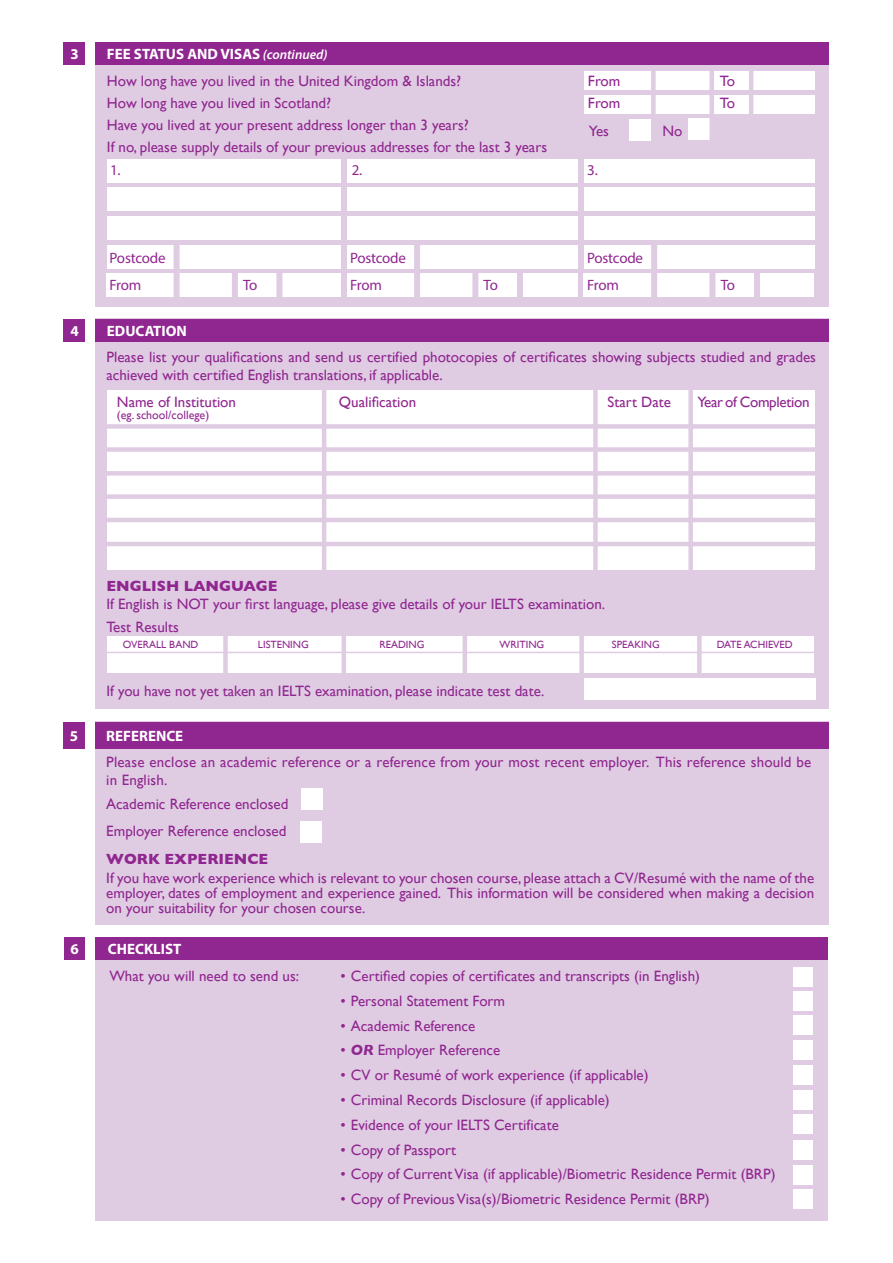
<style>
.page{position:relative;width:893px;height:1263px;background:#fff}
.page>*{position:absolute;margin:0;border:0;box-sizing:border-box;transform-origin:0 0}
.t1{font:15px/18px "Gill Sans";color:#90268f}
.t2{font:700 15px "Myriad Pro";color:#fff}
.t3{font:15px/27.5px "Myriad Pro";letter-spacing:-.02em;color:#90268f}
.t4{font:700 15px "Gill Sans";color:#90268f}
.t5{font:15px "Gill Sans";letter-spacing:-.02em;color:#90268f}
.t6{font:12px "Gill Sans";color:#90268f}
.t7{font:10.5px "Gill Sans";color:#90268f}
.s1{font-weight:600;font-style:italic;font-size:13.5px}
.s2{font-weight:700;font-style:italic}
</style>
<div class="page">
<div style="left:94px;top:950px;width:734px;height:270px;background:#dfcce3"></div>
<div style="left:64px;top:938px;width:764px;height:22px;background:#90268f"></div>
<div style="left:794px;top:992px;width:19px;height:19px;background:#fff"></div>
<div style="left:794px;top:1016px;width:19px;height:19px;background:#fff"></div>
<div style="left:794px;top:1041px;width:19px;height:19px;background:#fff"></div>
<div style="left:794px;top:1065px;width:19px;height:19px;background:#fff"></div>
<div style="left:794px;top:1090px;width:19px;height:19px;background:#fff"></div>
<div style="left:794px;top:1114px;width:19px;height:20px;background:#fff"></div>
<div style="left:793px;top:967px;width:19px;height:19px;background:#fff"></div>
<div style="left:794px;top:1141px;width:19px;height:19px;background:#fff"></div>
<div style="left:794px;top:1165px;width:19px;height:19px;background:#fff"></div>
<div style="left:794px;top:1190px;width:19px;height:19px;background:#fff"></div>
<div style="left:95px;top:318px;width:734px;height:390px;background:#dfcce3"></div>
<div style="left:95px;top:61px;width:734px;height:246px;background:#dfcce3"></div>
<div style="left:64px;top:320px;width:765px;height:22px;background:#90268f"></div>
<div style="left:95px;top:721px;width:734px;height:204px;background:#dfcce3"></div>
<div style="left:64px;top:43px;width:765px;height:22px;background:#90268f"></div>
<div style="left:63px;top:722px;width:766px;height:26px;background:#90268f"></div>
<div style="left:584px;top:678px;width:231px;height:21px;background:#fff"></div>
<div style="left:301px;top:822px;width:21px;height:21px;background:#fff"></div>
<div style="left:301px;top:788px;width:21px;height:21px;background:#fff"></div>
<div style="left:85px;top:34px;width:10px;height:1188px;background:#fff"></div>
<div style="left:107px;top:390px;width:707px;height:180px;background:#fff"></div>
<div style="left:102px;top:424px;width:721px;height:5px;background:#dfcce3"></div>
<div style="left:104px;top:447px;width:720px;height:5px;background:#dfcce3"></div>
<div style="left:104px;top:471px;width:720px;height:5px;background:#dfcce3"></div>
<hr style="left:102px;top:518px;width:721px;height:4px;background:#dfcce3">
<div style="left:101px;top:494px;width:720px;height:5px;background:#dfcce3"></div>
<hr style="left:322px;top:384px;width:4px;height:192px;background:#dfcce3">
<div style="left:688px;top:381px;width:5px;height:192px;background:#dfcce3"></div>
<div style="left:593px;top:384px;width:5px;height:192px;background:#dfcce3"></div>
<hr style="left:101px;top:542px;width:720px;height:4px;background:#dfcce3">
<div style="left:107px;top:159px;width:234px;height:23px;background:#fff"></div>
<div style="left:107px;top:187px;width:234px;height:23px;background:#fff"></div>
<div style="left:107px;top:216px;width:234px;height:24px;background:#fff"></div>
<div style="left:107px;top:246px;width:234px;height:23px;background:#fff"></div>
<div style="left:347px;top:159px;width:231px;height:23px;background:#fff"></div>
<div style="left:347px;top:187px;width:231px;height:23px;background:#fff"></div>
<div style="left:347px;top:216px;width:231px;height:24px;background:#fff"></div>
<div style="left:347px;top:246px;width:231px;height:23px;background:#fff"></div>
<div style="left:584px;top:159px;width:230px;height:23px;background:#fff"></div>
<div style="left:584px;top:187px;width:230px;height:23px;background:#fff"></div>
<div style="left:584px;top:216px;width:230px;height:24px;background:#fff"></div>
<div style="left:584px;top:246px;width:230px;height:23px;background:#fff"></div>
<div style="left:347px;top:273px;width:231px;height:24px;background:#fff"></div>
<div style="left:584px;top:273px;width:230px;height:24px;background:#fff"></div>
<div style="left:106px;top:273px;width:235px;height:23px;background:#fff"></div>
<div style="left:174px;top:244px;width:6px;height:59px;background:#dfcce3"></div>
<div style="left:232px;top:270px;width:6px;height:33px;background:#dfcce3"></div>
<div style="left:276px;top:271px;width:6px;height:33px;background:#dfcce3"></div>
<div style="left:414px;top:245px;width:6px;height:58px;background:#dfcce3"></div>
<div style="left:472px;top:270px;width:6px;height:33px;background:#dfcce3"></div>
<div style="left:517px;top:271px;width:6px;height:33px;background:#dfcce3"></div>
<div style="left:651px;top:245px;width:6px;height:58px;background:#dfcce3"></div>
<div style="left:709px;top:270px;width:6px;height:33px;background:#dfcce3"></div>
<div style="left:754px;top:271px;width:6px;height:33px;background:#dfcce3"></div>
<div style="left:584px;top:71px;width:230px;height:19px;background:#fff"></div>
<div style="left:584px;top:95px;width:230px;height:19px;background:#fff"></div>
<div style="left:630px;top:119px;width:21px;height:21px;background:#fff"></div>
<div style="left:689px;top:118px;width:21px;height:21px;background:#fff"></div>
<div style="left:651px;top:68px;width:5px;height:50px;background:#dfcce3"></div>
<hr style="left:749px;top:68px;width:4px;height:77px;background:#dfcce3">
<div style="left:709px;top:66px;width:5px;height:76px;background:#dfcce3"></div>
<div style="left:107px;top:636px;width:707px;height:37px;background:#fff"></div>
<div style="left:223px;top:629px;width:5px;height:51px;background:#dfcce3"></div>
<hr style="left:342px;top:629px;width:4px;height:51px;background:#dfcce3">
<hr style="left:463px;top:629px;width:4px;height:51px;background:#dfcce3">
<div style="left:579px;top:628px;width:5px;height:49px;background:#dfcce3"></div>
<div style="left:697px;top:627px;width:5px;height:50px;background:#dfcce3"></div>
<hr style="left:102px;top:652px;width:717px;height:1px;background:#dfcce3">
<p class="t2" style="left:70px;top:44px;width:10px">3</p>
<p class="t2" style="left:107px;top:44px;width:222px">FEE STATUS AND VISAS <span class="s1">(continued)</span></p>
<p class="t1" style="left:107px;top:71px;width:356px">How long have you lived in the United Kingdom &amp; Islands?</p>
<p class="t1" style="left:588px;top:71px;width:34px">From</p>
<p class="t1" style="left:720px;top:71px;width:17px">To</p>
<p class="t1" style="left:107px;top:94px;width:226px">How long have you lived in Scotland?</p>
<p class="t1" style="left:588px;top:94px;width:34px">From</p>
<p class="t1" style="left:720px;top:94px;width:17px">To</p>
<p class="t1" style="left:107px;top:114px;width:442px;line-height:22.2px">Have you lived at your present address longer than 3 years?<br>If no, please supply details of your previous addresses for the last 3 years</p>
<p class="t1" style="left:589px;top:122px;width:22px">Yes</p>
<p class="t1" style="left:662px;top:122px;width:21px">No</p>
<p class="t3" style="left:110px;top:156px;width:12px">1.</p>
<p class="t3" style="left:352px;top:156px;width:12px">2.</p>
<p class="t3" style="left:587px;top:156px;width:12px">3.</p>
<p class="t3" style="left:110px;top:244px;width:57px">Postcode<br>From</p>
<p class="t3" style="left:243px;top:271px;width:16px">To</p>
<p class="t3" style="left:350px;top:244px;width:57px">Postcode<br>From</p>
<p class="t3" style="left:484px;top:271px;width:16px">To</p>
<p class="t3" style="left:587px;top:244px;width:57px">Postcode<br>From</p>
<p class="t3" style="left:721px;top:271px;width:16px">To</p>
<p class="t2" style="left:70px;top:321px;width:10px">4</p>
<p class="t2" style="left:107px;top:321px;width:81px">EDUCATION</p>
<p class="t1" style="left:106px;top:348px;width:711px">Please list your qualifications and send us certified photocopies of certificates showing subjects studied and grades achieved with certified English translations, if applicable.</p>
<p class="t1" style="left:117px;top:392px;width:121px">Name of Institution</p>
<p class="t1" style="left:339px;top:392px;width:79px">Qualification</p>
<p class="t1" style="left:607px;top:392px;width:65px">Start Date</p>
<p class="t5" style="left:697px;top:393px;width:114px">Yearof Completion</p>
<p class="t6" style="left:117px;top:407px;width:94px">(eg. school/college)</p>
<p class="t4" style="left:106px;top:574px;width:172px">ENGLISH LANGUAGE</p>
<p class="t1" style="left:106px;top:593px;width:500px;line-height:22.2px">If English is NOT your first language, please give details of your IELTS examination.<br>Test Results</p>
<p class="t7" style="left:123px;top:638px;width:77px">OVERALL BAND</p>
<p class="t7" style="left:258px;top:638px;width:52px">LISTENING</p>
<p class="t7" style="left:379px;top:638px;width:47px">READING</p>
<p class="t7" style="left:499px;top:638px;width:46px">WRITING</p>
<p class="t7" style="left:612px;top:638px;width:49px">SPEAKING</p>
<p class="t7" style="left:717px;top:638px;width:77px">DATE ACHIEVED</p>
<p class="t1" style="left:106px;top:681px;width:439px">If you have not yet taken an IELTS examination, please indicate test date.</p>
<p class="t2" style="left:70px;top:726px;width:10px">5</p>
<p class="t2" style="left:106px;top:726px;width:79px">REFERENCE</p>
<p class="t1" style="left:106px;top:753px;width:706px">Please enclose an academic reference or a reference from your most recent employer. This reference should be in English.</p>
<p class="t1" style="left:106px;top:789px;width:184px;line-height:27.8px">Academic Reference enclosed<br>Employer Reference enclosed</p>
<p class="t4" style="left:106px;top:847px;width:163px">WORK EXPERIENCE</p>
<p class="t1" style="left:106px;top:870px;width:709px;line-height:15px;text-align:justify">If you have work experience which is relevant to your chosen course, please attach a CV/Resumé with the name of the employer, dates of employment and experience gained. This information will be considered when making a decision on your suitability for your chosen course.</p>
<p class="t2" style="left:70px;top:939px;width:10px">6</p>
<p class="t2" style="left:108px;top:939px;width:75px">CHECKLIST</p>
<p class="t1" style="left:109px;top:967px;width:191px">What you will need to send us:</p>
<p class="t1" style="left:340px;top:967px;width:361px">• Certified copies of certificates and transcripts (in English)</p>
<p class="t1" style="left:340px;top:991px;width:166px">• Personal Statement Form</p>
<p class="t1" style="left:340px;top:1016px;width:137px">• Academic Reference</p>
<p class="t1" style="left:340px;top:1041px;width:161px">• <span class="s2">OR</span> Employer Reference</p>
<p class="t1" style="left:340px;top:1066px;width:310px">• CV or Resumé of work experience (if applicable)</p>
<p class="t1" style="left:340px;top:1091px;width:271px">• Criminal Records Disclosure (if applicable)</p>
<p class="t1" style="left:340px;top:1115px;width:220px">• Evidence of your IELTS Certificate</p>
<p class="t1" style="left:340px;top:1140px;width:117px">• Copy of Passport</p>
<p class="t1" style="left:340px;top:1165px;width:437px">• Copy of Current Visa (if applicable)/Biometric Residence Permit (BRP)</p>
<p class="t1" style="left:340px;top:1190px;width:371px">• Copy of Previous Visa(s)/Biometric Residence Permit (BRP)</p>
</div>
